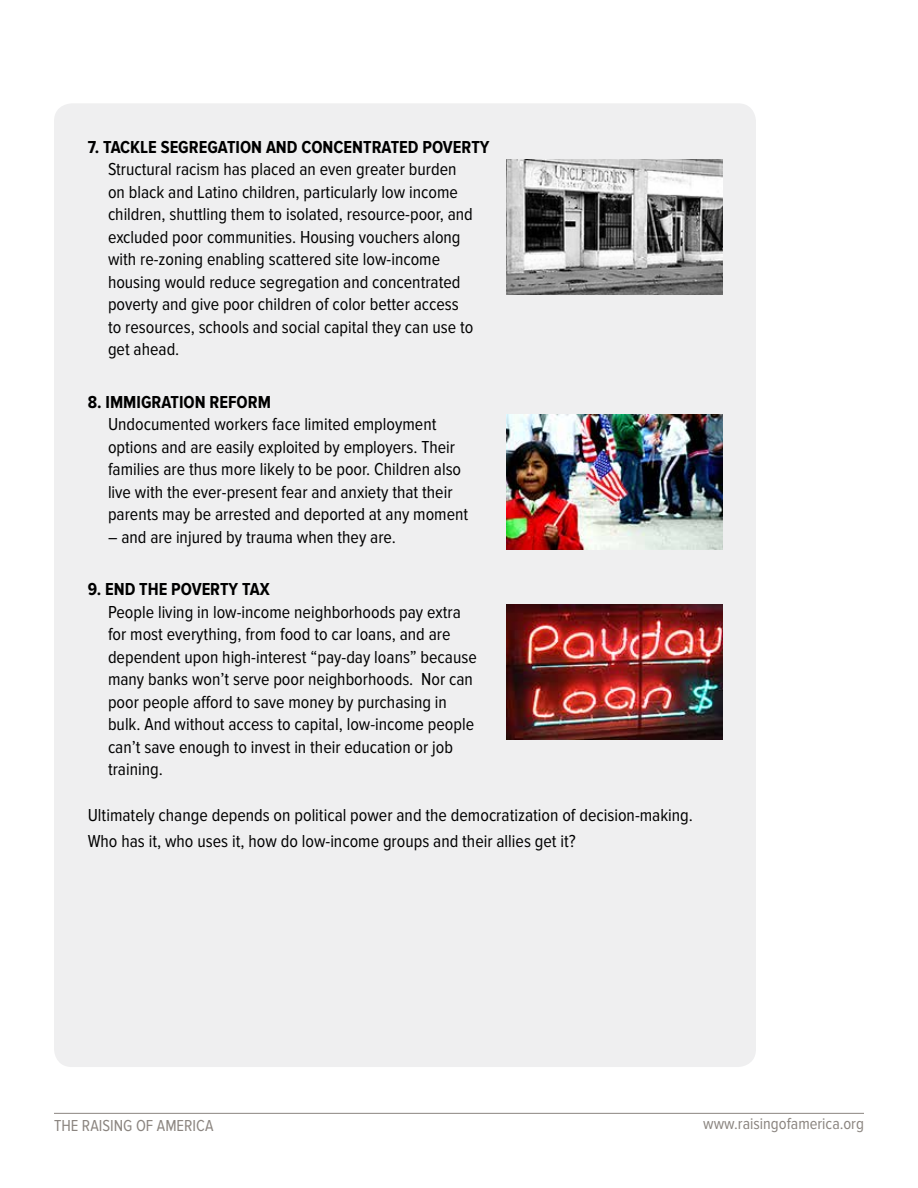
<style>
.page{position:relative;width:918px;height:1188px;background:#fff}
.page>*{position:absolute;margin:0;border:0;box-sizing:border-box;transform-origin:0 0}
.t1{font:18px/22.5px "Proxima Nova Cond";color:#000}
.t2{font:700 18px "Proxima Nova Cond";color:#000}
.t3{font:16.5px "Proxima Nova Cond";color:#8b8580}
</style>
<div class="page">
<hr style="left:54px;top:1113px;width:810px;height:1px;background:#8b8580">
<div style="left:54px;top:103px;width:702px;height:964px;background:#efeff0;border-radius:18px"></div>
<img style="left:506px;top:415px;width:216px;height:135px">
<img style="left:506px;top:160px;width:216px;height:135px">
<img style="left:506px;top:605px;width:216px;height:135px">
<p class="t2" style="left:88px;top:137px;width:403px">7. TACKLE SEGREGATION AND CONCENTRATED POVERTY</p>
<p class="t1" style="left:108px;top:158px;width:367px">Structural racism has placed an even greater burden on black and Latino children, particularly low income children, shuttling them to isolated, resource-poor, and excluded poor communities. Housing vouchers along with re-zoning enabling scattered site low-income housing would reduce segregation and concentrated poverty and give poor children of color better access to resources, schools and social capital they can use to get ahead.</p>
<p class="t2" style="left:88px;top:392px;width:185px">8. IMMIGRATION REFORM</p>
<p class="t1" style="left:108px;top:413px;width:362px">Undocumented workers face limited employment options and are easily exploited by employers. Their families are thus more likely to be poor. Children also live with the ever-present fear and anxiety that their parents may be arrested and deported at any moment</p>
<p class="t1" style="left:108px;top:526px;width:290px">– and are injured by trauma when they are.</p>
<p class="t2" style="left:88px;top:579px;width:183px">9. END THE POVERTY TAX</p>
<p class="t1" style="left:108px;top:601px;width:370px">People living in low-income neighborhoods pay extra for most everything, from food to car loans, and are dependent upon high-interest “pay-day loans” because many banks won’t serve poor neighborhoods. Nor can poor people afford to save money by purchasing in bulk. And without access to capital, low-income people can’t save enough to invest in their education or job training.</p>
<p class="t1" style="left:88px;top:803px;width:607px;line-height:25.5px">Ultimately change depends on political power and the democratization of decision-making.<br>Who has it, who uses it, how do low-income groups and their allies get it?</p>
<p class="t3" style="left:54px;top:1116px;width:161px">THE RAISING OF AMERICA</p>
<p class="t3" style="left:703px;top:1114px;width:162px">www.raisingofamerica.org</p>
</div>
